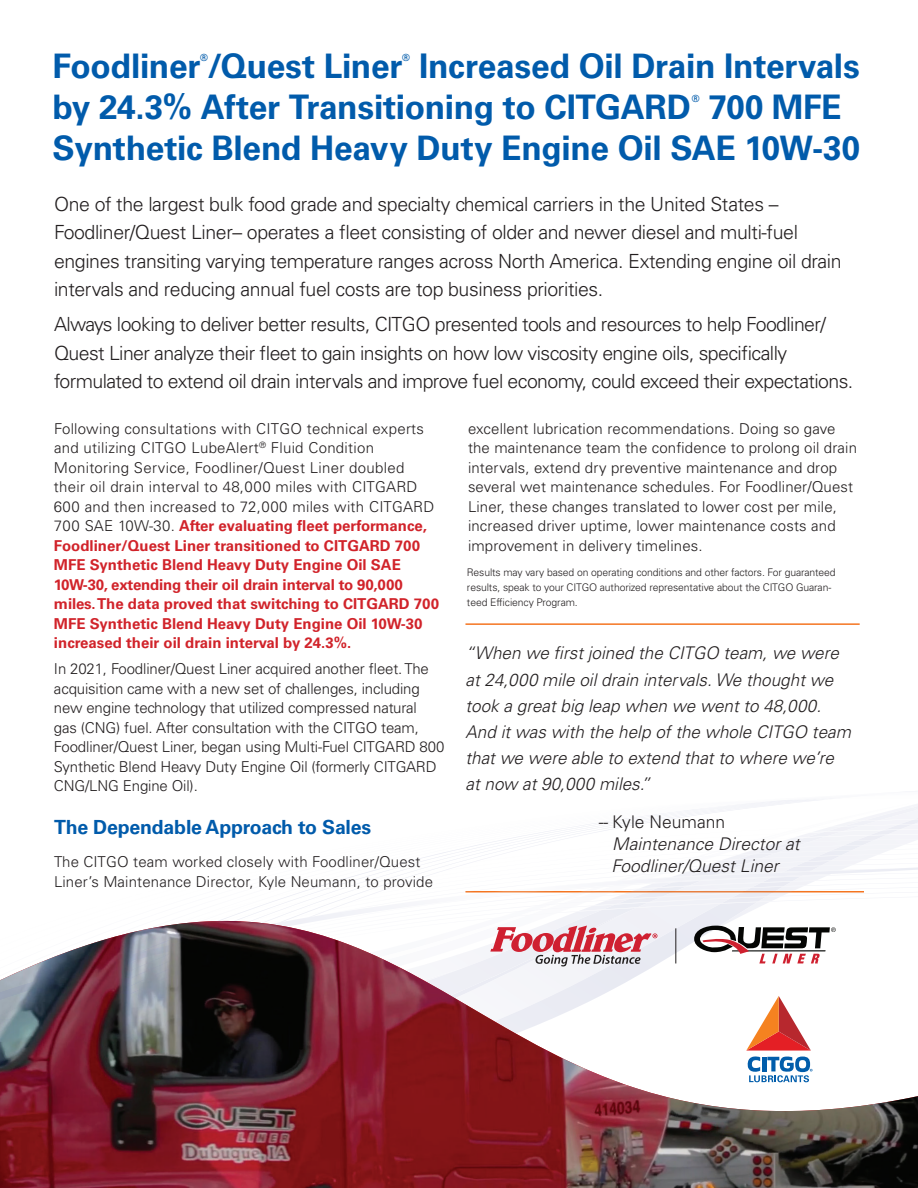
<style>
.page{position:relative;width:918px;height:1188px;background:#fff}
.page>*{position:absolute;margin:0;border:0;box-sizing:border-box;transform-origin:0 0}
.t1{font:700 33.75px/40.5px "Univers LT Std";letter-spacing:-.01em;color:#015bab}
.t2{font:300 19.5px/28.5px "Univers LT Std";letter-spacing:-.02em;color:#231f20}
.t3{font:700 19.5px "Univers LT Std";letter-spacing:-.01em;color:#015bab}
.t4{font:italic 300 17.4px/26.2px "Univers LT Std";color:#231f20}
.t5{font:700 15px/19.5px "Univers LT Std";color:#d1232a}
.t6{font:300 15px/19.5px "Univers LT Std";letter-spacing:.01em;color:#231f20}
.t7{font:300 15px/19.5px "Univers LT Std";letter-spacing:-.01em;color:#231f20}
.t8{font:300 10.5px/15px "Univers LT Std";letter-spacing:-.01em;color:#231f20}
.t9{font:700 9.9px "Univers LT Std";color:#015bab}
.s1{font-weight:300;color:#231f20}
.s2{font-style:normal}
</style>
<div class="page">
<hr style="left:465px;top:623px;width:395px;height:2px;background:#f47521">
<img style="left:0;top:1156px;width:918px;height:32px">
<svg style="left:0;top:799px;width:918px;height:357px"></svg>
<h1 class="t1" style="left:52px;top:47px;width:809px;text-indent:367px">Increased Oil Drain Intervals by 24.3% After Transitioning to CITGARD</h1>
<h1 class="t1" style="left:52px;top:47px;width:352px">Foodliner /Quest Liner</h1>
<p class="t9" style="left:200px;top:52px;width:9px">®</p>
<p class="t9" style="left:402px;top:52px;width:9px">®</p>
<p class="t9" style="left:692px;top:92px;width:9px">®</p>
<h1 class="t1" style="left:53px;top:87px;width:809px;text-indent:656px">700 MFE<br>Synthetic Blend Heavy Duty Engine Oil SAE 10W-30</h1>
<p class="t2" style="left:54px;top:189px;width:789px">One of the largest bulk food grade and specialty chemical carriers in the United States – Foodliner/Quest Liner– operates a fleet consisting of older and newer diesel and multi-fuel engines transiting varying temperature ranges across North America. Extending engine oil drain intervals and reducing annual fuel costs are top business priorities.</p>
<p class="t2" style="left:54px;top:310px;width:801px">Always looking to deliver better results, CITGO presented tools and resources to help Foodliner/<br>Quest Liner analyze their fleet to gain insights on how low viscosity engine oils, specifically formulated to extend oil drain intervals and improve fuel economy, could exceed their expectations.</p>
<p class="t5" style="left:54px;top:419px;width:387px"><span class="s1">Following consultations with CITGO technical experts and utilizing CITGO LubeAlert</span><sup>®</sup> <span class="s1">Fluid Condition Monitoring Service, Foodliner/Quest Liner doubled their oil drain interval to 48,000 miles with CITGARD 600 and then increased to 72,000 miles with CITGARD 700 SAE 10W-30.</span> After evaluating fleet performance, Foodliner/Quest Liner transitioned to CITGARD 700<br>MFE Synthetic Blend Heavy Duty Engine Oil SAE 10W-30, extending their oil drain interval to 90,000 miles. The data proved that switching to CITGARD 700<br>MFE Synthetic Blend Heavy Duty Engine Oil 10W-30 increased their oil drain interval by 24.3%.</p>
<p class="t7" style="left:54px;top:659px;width:392px">In 2021, Foodliner/Quest Liner acquired another fleet. The acquisition came with a new set of challenges, including new engine technology that utilized compressed natural<br>gas (CNG) fuel. After consultation with the CITGO team, Foodliner/Quest Liner, began using Multi-Fuel CITGARD 800<br>Synthetic Blend Heavy Duty Engine Oil (formerly CITGARD CNG/LNG Engine Oil).</p>
<p class="t3" style="left:54px;top:816px;width:319px">The Dependable Approach to Sales</p>
<p class="t6" style="left:54px;top:852px;width:381px">The CITGO team worked closely with Foodliner/Quest<br>Liner’s Maintenance Director, Kyle Neumann, to provide</p>
<p class="t6" style="left:468px;top:419px;width:391px">excellent lubrication recommendations. Doing so gave the maintenance team the confidence to prolong oil drain intervals, extend dry preventive maintenance and drop several wet maintenance schedules. For Foodliner/Quest Liner, these changes translated to lower cost per mile, increased driver uptime, lower maintenance costs and improvement in delivery timelines.</p>
<p class="t8" style="left:467px;top:564px;width:370px">Results may vary based on operating conditions and other factors. For guaranteed results, speak to your CITGO authorized representative about the CITGO Guaran&shy;teed Efficiency Program.</p>
<p class="t4" style="left:465px;top:640px;width:387px">“When we first joined the CITGO team, we were at 24,000 mile oil drain intervals. We thought we took a great big leap when we went to 48,000.<br>And it was with the help of the whole CITGO team that we were able to extend that to where we’re at now at 90,000 miles.”</p>
<p class="t4" style="left:612px;top:811px;width:190px;line-height:21.9px;text-indent:-14px">-- <span class="s2">Kyle Neumann<br></span>Maintenance Director at<br>Foodliner/Quest Liner</p>
</div>
